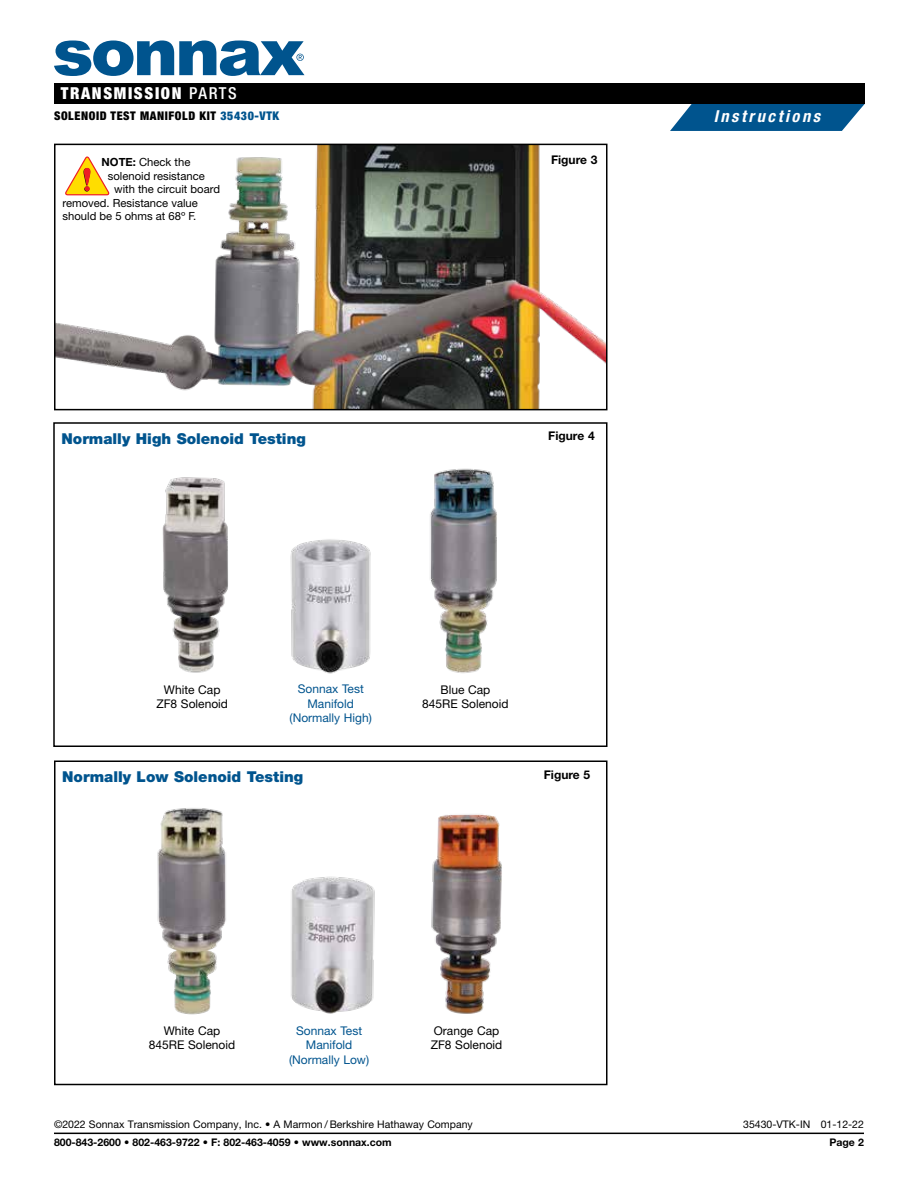
<style>
.page{position:relative;width:918px;height:1188px;background:#fff}
.page>*{position:absolute;margin:0;border:0;box-sizing:border-box;transform-origin:0 0}
.t1{font:900 condensed 16.5px "Helvetica Neue LT Std";letter-spacing:.1em;color:#fff}
.t2{font:italic 700 condensed 16.5px "Helvetica Neue LT Std";letter-spacing:.155em;color:#fff}
.t3{font:900 15px "Helvetica Neue LT Std";color:#00548e}
.t4{font:12px/14.4px "Helvetica Neue LT Std";color:#000;text-align:center}
.t5{font:12px/14.4px "Helvetica Neue LT Std";color:#00548e;text-align:center}
.t6{font:900 condensed 12px "Helvetica Neue LT Std";letter-spacing:.05em;color:#000}
.t7{font:700 12px "Helvetica Neue LT Std";color:#000}
.t8{font:11.25px "Helvetica Neue LT Std";color:#000}
.t9{font:10.5px "Helvetica Neue LT Std";color:#000}
.t10{font:700 10.5px "Helvetica Neue LT Std";color:#000}
.s1{font-weight:500}
.s2{color:#00548e}
.s3{font-weight:700}
</style>
<div class="page">
<img style="left:57px;top:147px;width:548px;height:260px">
<div style="left:54px;top:144px;width:554px;height:266px;border:2px solid #000"></div>
<div style="left:544px;top:148px;width:60px;height:23px;background:#fff"></div>
<svg style="left:65px;top:156px;width:44px;height:39px"></svg>
<img style="left:162px;top:468px;width:335px;height:206px">
<div style="left:53px;top:422px;width:555px;height:325px;border:2px solid #000"></div>
<img style="left:157px;top:808px;width:345px;height:207px">
<div style="left:54px;top:760px;width:554px;height:325px;border:2px solid #000"></div>
<hr style="left:54px;top:1133px;width:810px;height:1px;background:#000">
<svg style="left:670px;top:104px;width:195px;height:27px;background:#1d689b"></svg>
<div style="left:54px;top:83px;width:811px;height:21px;background:#000"></div>
<svg style="left:54px;top:41px;width:250px;height:35px"></svg>
<h1 class="t1" style="left:61px;top:83px;width:178px">TRANSMISSION <span class="s1">PARTS</span></h1>
<p class="t6" style="left:54px;top:109px;width:227px">SOLENOID TEST MANIFOLD KIT <span class="s2">35430-VTK</span></p>
<h1 class="t2" style="left:714px;top:107px;width:108px">Instructions</h1>
<p class="t8" style="left:102px;top:156px;width:90px"><span class="s3">NOTE:</span> Check the</p>
<p class="t7" style="left:551px;top:152px;width:48px">Figure 3</p>
<p class="t8" style="left:108px;top:169px;width:98px">solenoid resistance</p>
<p class="t8" style="left:114px;top:183px;width:107px">with the circuit board</p>
<p class="t8" style="left:63px;top:196px;width:137px">removed. Resistance value</p>
<p class="t8" style="left:63px;top:210px;width:135px">should be 5 ohms at 68o F.</p>
<h2 class="t3" style="left:62px;top:429px;width:246px">Normally High Solenoid Testing</h2>
<p class="t7" style="left:548px;top:428px;width:48px">Figure 4</p>
<p class="t4" style="left:156px;top:682px;width:73px">White Cap<br>ZF8 Solenoid</p>
<p class="t5" style="left:290px;top:682px;width:84px">Sonnax Test<br>Manifold (Normally High)</p>
<p class="t4" style="left:422px;top:682px;width:88px">Blue Cap<br>845RE Solenoid</p>
<h2 class="t3" style="left:62px;top:767px;width:243px">Normally Low Solenoid Testing</h2>
<p class="t7" style="left:544px;top:768px;width:48px">Figure 5</p>
<p class="t4" style="left:149px;top:1023px;width:88px">White Cap<br>845RE Solenoid</p>
<p class="t5" style="left:289px;top:1023px;width:82px">Sonnax Test<br>Manifold (Normally Low)</p>
<p class="t4" style="left:431px;top:1023px;width:73px;text-align:left">Orange Cap<br>ZF8 Solenoid</p>
<p class="t9" style="left:54px;top:1118px;width:420px">©2022 Sonnax Transmission Company, Inc. • A Marmon / Berkshire Hathaway Company</p>
<p class="t9" style="left:743px;top:1118px;width:122px">35430-VTK-IN 01-12-22</p>
<p class="t10" style="left:54px;top:1136px;width:339px">800-843-2600 • 802-463-9722 • F: 802-463-4059 • www.sonnax.com</p>
<p class="t10" style="left:829px;top:1136px;width:36px">Page 2</p>
</div>
